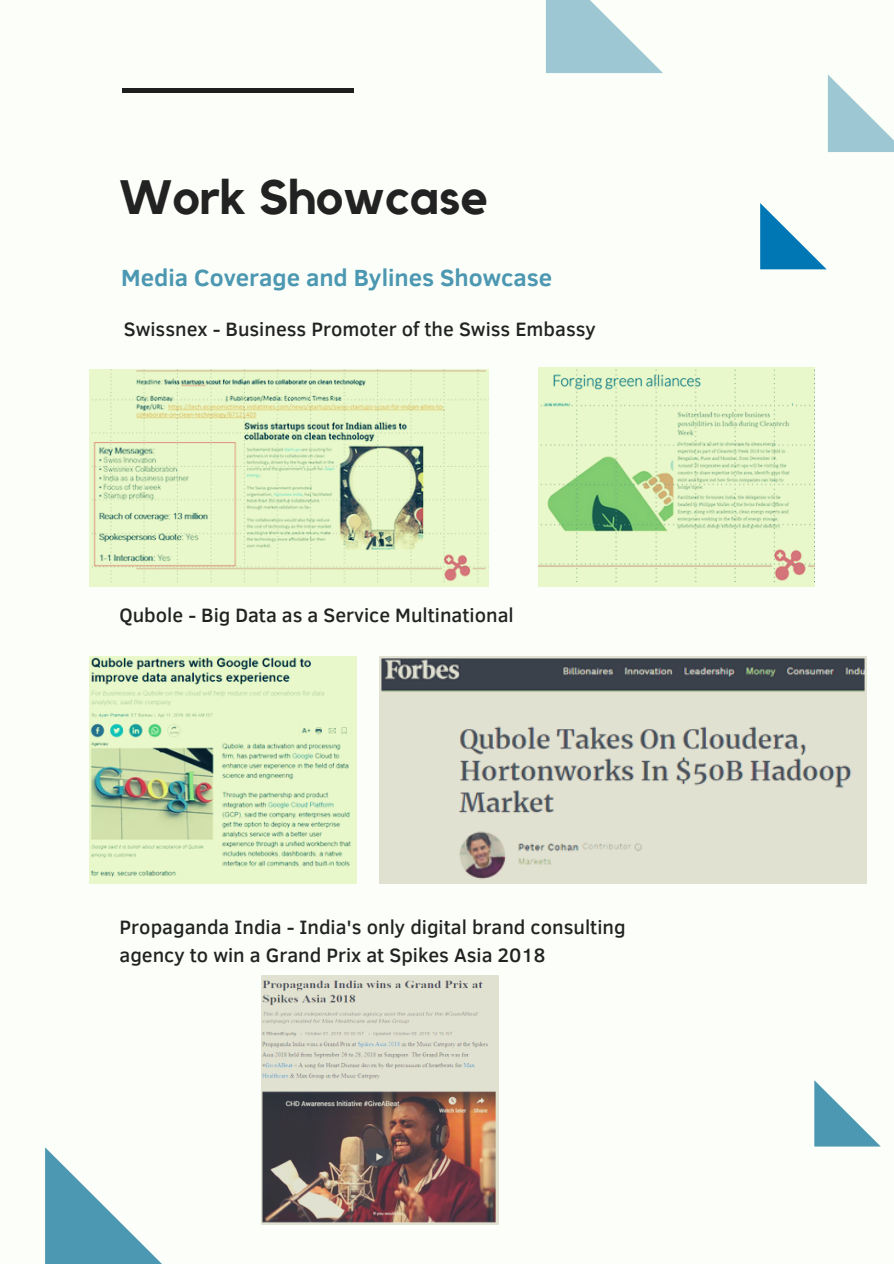
<style>
.page{position:relative;width:894px;height:1264px;background:#fff}
.page>*{position:absolute;margin:0;border:0;box-sizing:border-box;transform-origin:0 0}
.t1{font:700 48px "Kollektif";color:#222}
.t2{font:700 24px "Clear Sans";color:#4c97b1}
.t3{font:500 19.8px/28.2px "Clear Sans";color:#222}
</style>
<div class="page">
<div style="left:0;top:0;width:893px;height:1263px;background:#fcfff9"></div>
<svg style="left:45px;top:1147px;width:116px;height:116px"></svg>
<svg style="left:760px;top:203px;width:66px;height:66px"></svg>
<svg style="left:546px;top:0;width:117px;height:73px"></svg>
<svg style="left:814px;top:1080px;width:66px;height:66px"></svg>
<hr style="left:122px;top:88px;width:231px;height:4px;background:#1e1e1e">
<svg style="left:827px;top:75px;width:66px;height:77px"></svg>
<img style="left:89px;top:656px;width:267px;height:227px">
<img style="left:379px;top:656px;width:487px;height:227px">
<img style="left:262px;top:975px;width:236px;height:249px">
<img style="left:89px;top:370px;width:399px;height:216px">
<img style="left:538px;top:367px;width:275px;height:219px">
<h1 class="t1" style="left:119px;top:175px;width:371px">Work Showcase</h1>
<p class="t2" style="left:121px;top:260px;width:432px">Media Coverage and Bylines Showcase</p>
<p class="t3" style="left:124px;top:314px;width:473px">Swissnex - Business Promoter of the Swiss Embassy</p>
<p class="t3" style="left:119px;top:600px;width:395px">Qubole - Big Data as a Service Multinational</p>
<p class="t3" style="left:119px;top:911px;width:507px">Propaganda India - India's only digital brand consulting agency to win a Grand Prix at Spikes Asia 2018</p>
</div>
